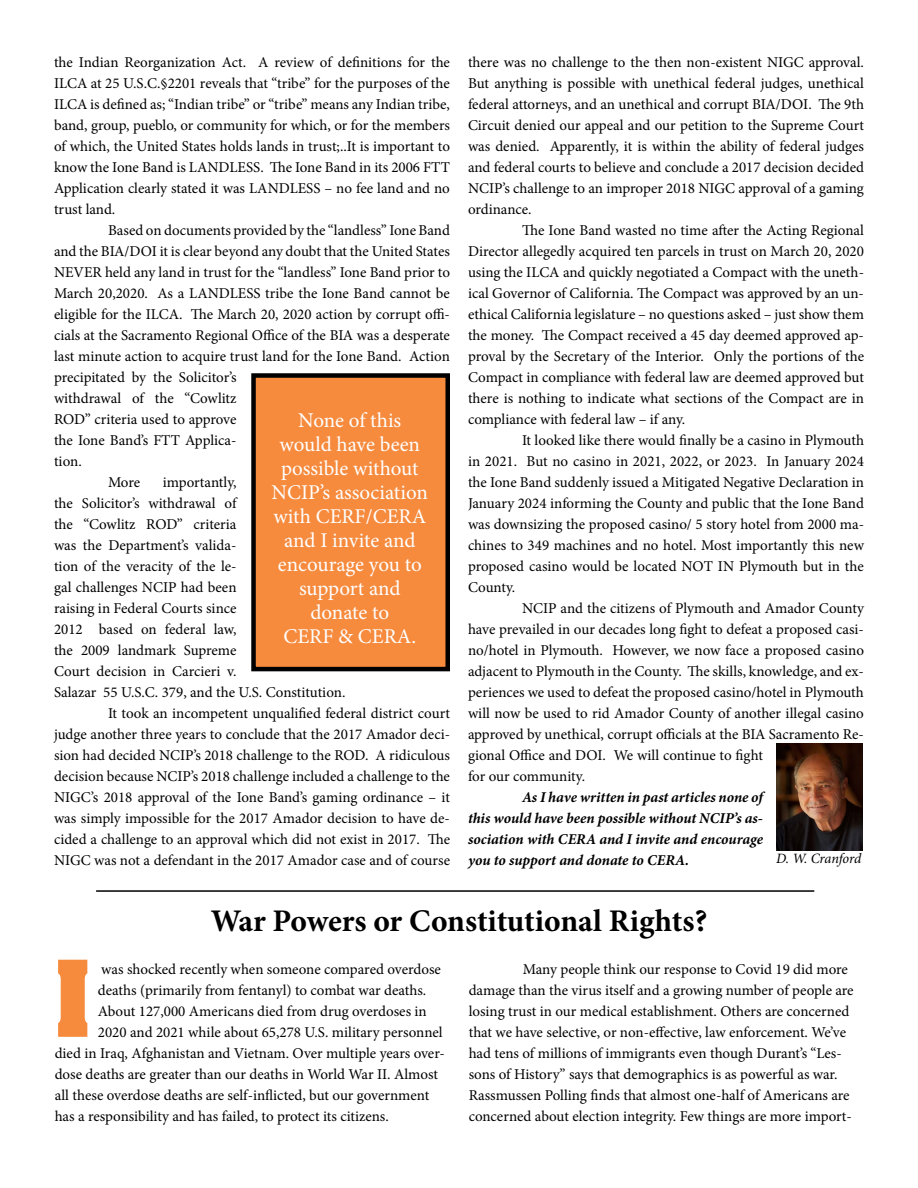
<style>
.page{position:relative;width:918px;height:1188px;background:#fff}
.page>*{position:absolute;margin:0;border:0;box-sizing:border-box;transform-origin:0 0}
.t1{font:700 90px "Aachen";color:#f68a3d}
.t2{font:700 31.5px "Minion Pro";letter-spacing:-.005em;color:#000}
.t3{font:21px/24px "Minion Pro";color:#fff;text-align:center}
.t4{font:15px/21px "Minion Pro";color:#000;text-align:justify}
.t5{font:italic 700 15px/21px "Minion Pro";letter-spacing:-.005em;color:#000;text-align:justify}
.t6{font:italic 14.25px "Minion Pro";letter-spacing:-.015em;color:#000}
</style>
<div class="page">
<div style="left:254px;top:376px;width:194px;height:293px;background:#f68a3d"></div>
<div style="left:251px;top:373px;width:199px;height:298px;border:4px solid #000"></div>
<img style="left:777px;top:744px;width:85px;height:107px">
<hr style="left:96px;top:890px;width:718px;height:2px;background:#000">
<p class="t4" style="left:54px;top:51px;width:398px">the Indian Reorganization Act. A review of definitions for the ILCA at 25 U.S.C.§2201 reveals that “tribe” for the purposes of the ILCA is defined as; “Indian tribe” or “tribe” means any Indian tribe, band, group, pueblo, or community for which, or for the members of which, the United States holds lands in trust;..It is important to know the Ione Band is LANDLESS. The Ione Band in its 2006 FTT Application clearly stated it was LANDLESS – no fee land and no trust land.</p>
<p class="t4" style="left:108px;top:219px;width:344px">Based on documents provided by the “landless” Ione Band</p>
<p class="t4" style="left:54px;top:240px;width:397px">and the BIA/DOI it is clear beyond any doubt that the United States</p>
<p class="t4" style="left:54px;top:261px;width:398px">NEVER held any land in trust for the “landless” Ione Band prior to</p>
<p class="t4" style="left:54px;top:282px;width:397px">March 20,2020. As a LANDLESS tribe the Ione Band cannot be</p>
<p class="t4" style="left:54px;top:303px;width:398px">eligible for the ILCA. The March 20, 2020 action by corrupt offi-</p>
<p class="t4" style="left:54px;top:324px;width:397px">cials at the Sacramento Regional Office of the BIA was a desperate</p>
<p class="t4" style="left:54px;top:345px;width:397px">last minute action to acquire trust land for the Ione Band. Action</p>
<p class="t4" style="left:54px;top:366px;width:184px">precipitated by the Solicitor’s</p>
<p class="t4" style="left:54px;top:387px;width:184px">withdrawal of the “Cowlitz</p>
<p class="t4" style="left:54px;top:408px;width:184px">ROD” criteria used to approve</p>
<p class="t4" style="left:54px;top:429px;width:184px">the Ione Band’s FTT Applica-</p>
<p class="t4" style="left:54px;top:450px;width:29px">tion.</p>
<p class="t4" style="left:108px;top:471px;width:34px">More</p>
<p class="t4" style="left:163px;top:471px;width:75px">importantly,</p>
<p class="t4" style="left:54px;top:492px;width:184px">the Solicitor’s withdrawal of</p>
<p class="t4" style="left:54px;top:513px;width:184px">the “Cowlitz ROD” criteria</p>
<p class="t4" style="left:54px;top:534px;width:184px">was the Department’s valida-</p>
<p class="t4" style="left:54px;top:555px;width:184px">tion of the veracity of the le-</p>
<p class="t4" style="left:54px;top:576px;width:184px">gal challenges NCIP had been</p>
<p class="t4" style="left:54px;top:597px;width:184px">raising in Federal Courts since</p>
<p class="t4" style="left:54px;top:618px;width:184px">2012 based on federal law,</p>
<p class="t4" style="left:54px;top:639px;width:184px">the 2009 landmark Supreme</p>
<p class="t4" style="left:54px;top:660px;width:184px">Court decision in Carcieri v.</p>
<p class="t4" style="left:54px;top:681px;width:293px">Salazar 55 U.S.C. 379, and the U.S. Constitution.</p>
<p class="t4" style="left:108px;top:702px;width:344px">It took an incompetent unqualified federal district court</p>
<p class="t4" style="left:54px;top:723px;width:398px">judge another three years to conclude that the 2017 Amador deci-</p>
<p class="t4" style="left:54px;top:744px;width:398px">sion had decided NCIP’s 2018 challenge to the ROD. A ridiculous</p>
<p class="t4" style="left:54px;top:765px;width:398px">decision because NCIP’s 2018 challenge included a challenge to the</p>
<p class="t4" style="left:54px;top:786px;width:398px">NIGC’s 2018 approval of the Ione Band’s gaming ordinance – it</p>
<p class="t4" style="left:54px;top:807px;width:397px">was simply impossible for the 2017 Amador decision to have de-</p>
<p class="t4" style="left:54px;top:828px;width:398px">cided a challenge to an approval which did not exist in 2017. The</p>
<p class="t4" style="left:54px;top:849px;width:398px">NIGC was not a defendant in the 2017 Amador case and of course</p>
<h3 class="t3" style="left:272px;top:408px;width:158px">None of this would have been possible without<br>NCIP’s association with CERF/CERA and I invite and encourage you to support and donate to<br>CERF &amp; CERA.</h3>
<p class="t4" style="left:468px;top:51px;width:398px">there was no challenge to the then non-existent NIGC approval.<br>But anything is possible with unethical federal judges, unethical federal attorneys, and an unethical and corrupt BIA/DOI. The 9th Circuit denied our appeal and our petition to the Supreme Court was denied. Apparently, it is within the ability of federal judges and federal courts to believe and conclude a 2017 decision decided NCIP’s challenge to an improper 2018 NIGC approval of a gaming ordinance.</p>
<p class="t4" style="left:468px;top:219px;width:398px;text-indent:54px">The Ione Band wasted no time after the Acting Regional Director allegedly acquired ten parcels in trust on March 20, 2020 using the ILCA and quickly negotiated a Compact with the uneth&shy;ical Governor of California. The Compact was approved by an un&shy;ethical California legislature – no questions asked – just show them the money. The Compact received a 45 day deemed approved ap&shy;proval by the Secretary of the Interior. Only the portions of the Compact in compliance with federal law are deemed approved but there is nothing to indicate what sections of the Compact are in compliance with federal law – if any.</p>
<p class="t4" style="left:468px;top:429px;width:398px;text-indent:54px">It looked like there would finally be a casino in Plymouth in 2021. But no casino in 2021, 2022, or 2023. In January 2024 the Ione Band suddenly issued a Mitigated Negative Declaration in January 2024 informing the County and public that the Ione Band was downsizing the proposed casino/ 5 story hotel from 2000 ma&shy;chines to 349 machines and no hotel. Most importantly this new proposed casino would be located NOT IN Plymouth but in the County.</p>
<p class="t4" style="left:468px;top:597px;width:398px;text-align:left;text-indent:54px">NCIP and the citizens of Plymouth and Amador County have prevailed in our decades long fight to defeat a proposed casi&shy;no/hotel in Plymouth. However, we now face a proposed casino adjacent to Plymouth in the County. The skills, knowledge, and ex&shy;periences we used to defeat the proposed casino/hotel in Plymouth will now be used to rid Amador County of another illegal casino approved by unethical, corrupt officials at the BIA Sacramento Re&shy;gional Office and DOI. We will continue to fight<br>for our community.</p>
<p class="t5" style="left:468px;top:786px;width:297px;text-indent:54px">As I have written in past articles none of this would have been possible without NCIP’s as&shy;sociation with CERA and I invite and encourage you to support and donate to CERA.</p>
<p class="t6" style="left:776px;top:849px;width:87px">D. W. Cranford</p>
<h2 class="t2" style="left:211px;top:899px;width:498px">War Powers or Constitutional Rights?</h2>
<h1 class="t1" style="left:55px;top:934px;width:37px">I</h1>
<p class="t4" style="left:101px;top:959px;width:341px">was shocked recently when someone compared overdose</p>
<p class="t4" style="left:98px;top:980px;width:330px">deaths (primarily from fentanyl) to combat war deaths.</p>
<p class="t4" style="left:98px;top:1001px;width:330px">About 127,000 Americans died from drug overdoses in</p>
<p class="t4" style="left:98px;top:1022px;width:346px">2020 and 2021 while about 65,278 U.S. military personnel</p>
<p class="t4" style="left:55px;top:1043px;width:392px">died in Iraq, Afghanistan and Vietnam. Over multiple years over-</p>
<p class="t4" style="left:55px;top:1064px;width:385px">dose deaths are greater than our deaths in World War II. Almost</p>
<p class="t4" style="left:55px;top:1085px;width:376px">all these overdose deaths are self-inflicted, but our government</p>
<p class="t4" style="left:55px;top:1106px;width:336px">has a responsibility and has failed, to protect its citizens.</p>
<p class="t4" style="left:469px;top:959px;width:386px;text-align:left;text-indent:54px">Many people think our response to Covid 19 did more damage than the virus itself and a growing number of people are losing trust in our medical establishment. Others are concerned that we have selective, or non-effective, law enforcement. We’ve had tens of millions of immigrants even though Durant’s “Les&shy;sons of History” says that demographics is as powerful as war.<br>Rassmussen Polling finds that almost one-half of Americans are concerned about election integrity. Few things are more import-</p>
</div>
